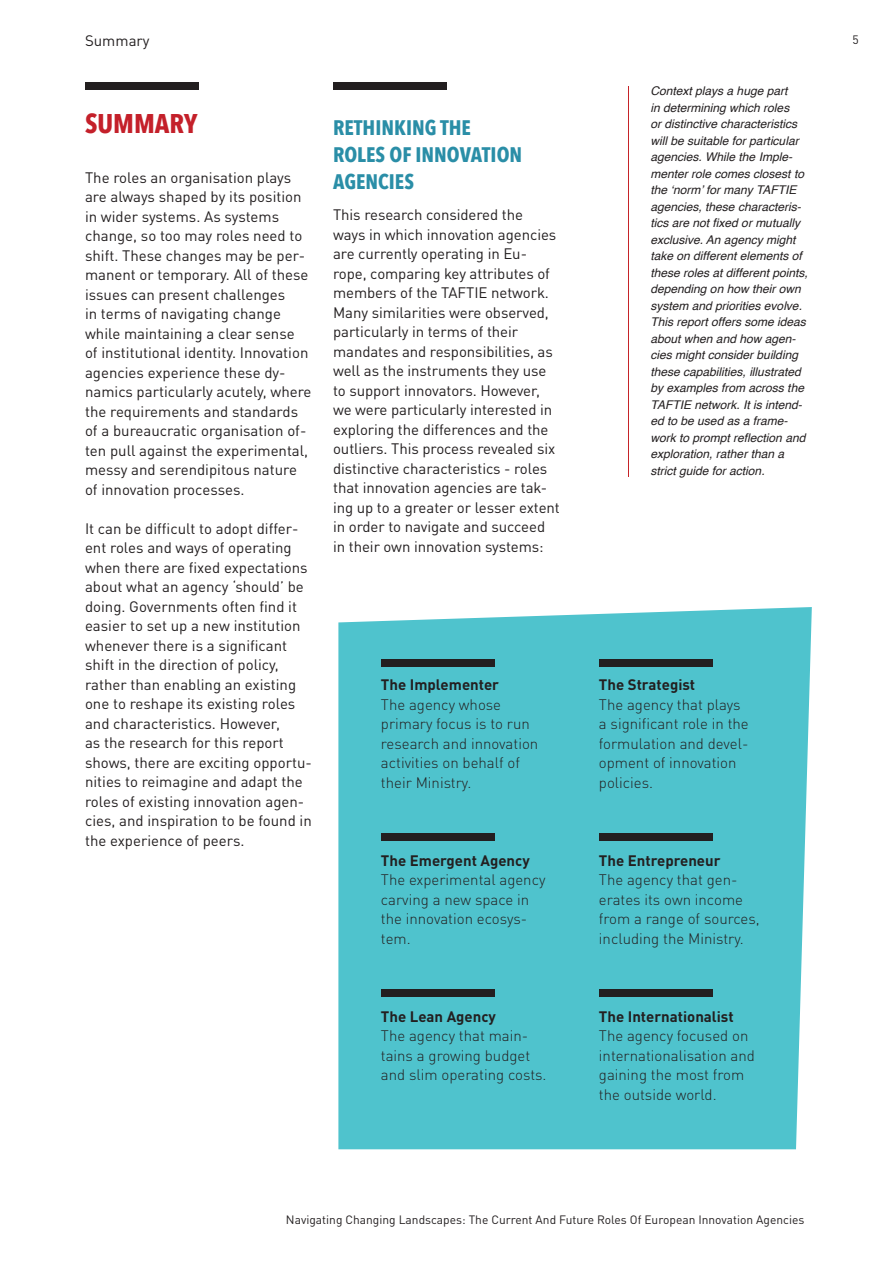
<style>
.page{position:relative;width:893px;height:1263px;background:#fff}
.page>*{position:absolute;margin:0;border:0;box-sizing:border-box;transform-origin:0 0}
.t1{font:700 27px "Avenir Next Condensed";color:#c4202a}
.t2{font:700 21px/27px "Avenir Next Condensed";color:#2a8ea7}
.t3{font:15px/19.5px "DIN Pro";color:#231f20}
.t4{font:300 15px/19.5px "DIN Pro";color:#231f20}
.t5{font:700 15px "DIN Pro";color:#231f20}
.t6{font:italic 12px/16.5px "Helvetica";color:#231f20}
.t7{font:12px "DIN Pro";color:#231f20}
</style>
<div class="page">
<div style="left:338px;top:607px;width:474px;height:542px;background:#4fc3cd"></div>
<div style="left:85px;top:82px;width:113px;height:8px;background:#231f20"></div>
<div style="left:333px;top:82px;width:113px;height:8px;background:#231f20"></div>
<div style="left:381px;top:659px;width:113px;height:7px;background:#231f20"></div>
<div style="left:599px;top:659px;width:113px;height:7px;background:#231f20"></div>
<div style="left:381px;top:833px;width:113px;height:8px;background:#231f20"></div>
<div style="left:599px;top:833px;width:113px;height:8px;background:#231f20"></div>
<div style="left:381px;top:990px;width:113px;height:7px;background:#231f20"></div>
<div style="left:599px;top:990px;width:113px;height:7px;background:#231f20"></div>
<hr style="left:628px;top:86px;width:1px;height:391px;background:#c62328">
<p class="t3" style="left:85px;top:29px;width:66px">Summary</p>
<h1 class="t1" style="left:85px;top:107px;width:114px">SUMMARY</h1>
<p class="t3" style="left:85px;top:166px;width:228px">The roles an organisation plays are always shaped by its position in wider systems. As systems change, so too may roles need to shift. These changes may be per&shy;manent or temporary. All of these issues can present challenges<br>in terms of navigating change while maintaining a clear sense<br>of institutional identity. Innovation agencies experience these dy&shy;namics particularly acutely, where the requirements and standards of a bureaucratic organisation of&shy;ten pull against the experimental, messy and serendipitous nature of innovation processes.</p>
<p class="t3" style="left:85px;top:517px;width:228px">It can be difficult to adopt differ&shy;ent roles and ways of operating when there are fixed expectations about what an agency ‘should’ be doing. Governments often find it easier to set up a new institution whenever there is a significant shift in the direction of policy, rather than enabling an existing one to reshape its existing roles and characteristics. However,<br>as the research for this report shows, there are exciting opportu&shy;nities to reimagine and adapt the roles of existing innovation agen&shy;cies, and inspiration to be found in the experience of peers.</p>
<h2 class="t2" style="left:333px;top:114px;width:191px">RETHINKING THE<br>ROLES OF INNOVATION<br>AGENCIES</h2>
<p class="t3" style="left:333px;top:203px;width:228px">This research considered the<br>ways in which innovation agencies are currently operating in Eu&shy;rope, comparing key attributes of members of the TAFTIE network.<br>Many similarities were observed, particularly in terms of their mandates and responsibilities, as well as the instruments they use to support innovators. However, we were particularly interested in exploring the differences and the outliers. This process revealed six distinctive characteristics - roles that innovation agencies are tak&shy;ing up to a greater or lesser extent in order to navigate and succeed in their own innovation systems:</p>
<p class="t5" style="left:381px;top:672px;width:120px">The Implementer</p>
<p class="t4" style="left:381px;top:693px;width:159px">The agency whose primary focus is to run research and innovation activities on behalf of their Ministry.</p>
<p class="t5" style="left:381px;top:848px;width:150px">The Emergent Agency</p>
<p class="t4" style="left:381px;top:869px;width:166px">The experimental agency carving a new space in the innovation ecosys&shy;tem.</p>
<p class="t5" style="left:381px;top:1004px;width:117px">The Lean Agency</p>
<p class="t4" style="left:381px;top:1025px;width:167px">The agency that main&shy;tains a growing budget and slim operating costs.</p>
<p class="t6" style="left:651px;top:83px;width:159px">Context plays a huge part<br>in determining which roles<br>or distinctive characteristics will be suitable for particular agencies. While the Imple&shy;menter role comes closest to the ‘norm’ for many TAFTIE agencies, these characteris&shy;tics are not fixed or mutually exclusive. An agency might take on different elements of these roles at different points, depending on how their own system and priorities evolve.<br>This report offers some ideas about when and how agen&shy;cies might consider building these capabilities, illustrated by examples from across the<br>TAFTIE network. It is intend&shy;ed to be used as a frame&shy;work to prompt reflection and exploration, rather than a strict guide for action.</p>
<p class="t5" style="left:599px;top:672px;width:98px">The Strategist</p>
<p class="t4" style="left:599px;top:693px;width:151px">The agency that plays a significant role in the formulation and devel&shy;opment of innovation policies.</p>
<p class="t5" style="left:599px;top:848px;width:123px">The Entrepreneur</p>
<p class="t4" style="left:599px;top:869px;width:162px">The agency that gen&shy;erates its own income from a range of sources, including the Ministry.</p>
<p class="t5" style="left:599px;top:1004px;width:136px">The Internationalist</p>
<p class="t4" style="left:599px;top:1025px;width:158px">The agency focused on internationalisation and gaining the most from the outside world.</p>
<p class="t7" style="left:286px;top:1210px;width:520px">Navigating Changing Landscapes: The Current And Future Roles Of European Innovation Agencies</p>
<p class="t7" style="left:853px;top:30px;width:8px">5</p>
</div>
